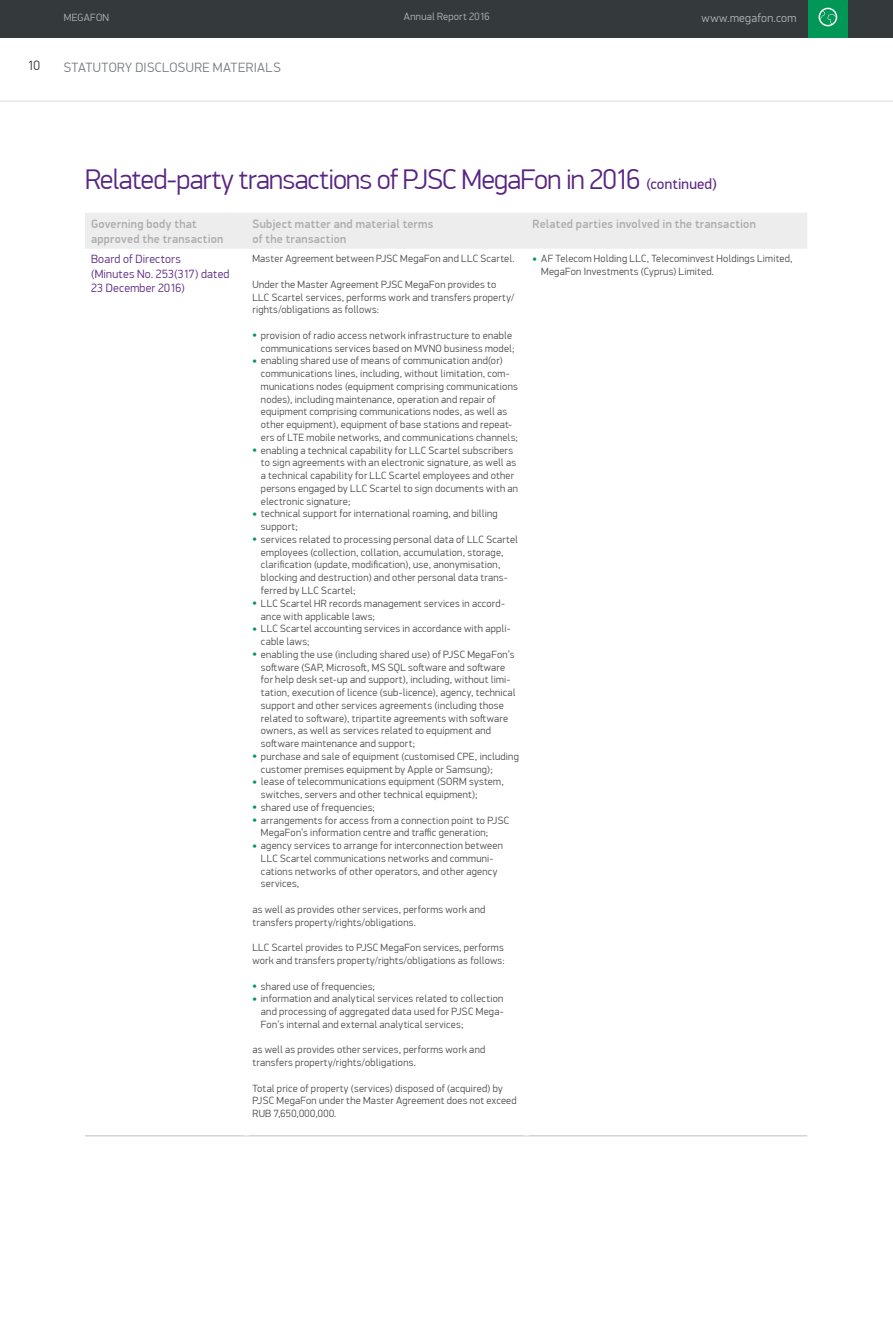
<style>
.page{position:relative;width:893px;height:1319px;background:#fff}
.page>*{position:absolute;margin:0;border:0;box-sizing:border-box;transform-origin:0 0}
.t1{font:300 28.5px "PF Din Display Pro";letter-spacing:-.025em;color:#582583}
.t2{font:300 13.5px "PF Din Display Pro";letter-spacing:.03em;color:#767c7f}
.t3{font:300 13.5px "PF Din Display Pro";color:#34393b}
.t4{font:500 12px/15px "PF Din Display Pro";letter-spacing:.02em;color:#adadad}
.t5{font:300 12px/14.2px "PF Din Display Pro";letter-spacing:.02em;color:#582583}
.t6{font:300 12px "PF Din Display Pro";letter-spacing:.025em;color:#b2b7ba}
.t7{font:300 10.5px/12.8px "PF Din Display Pro";letter-spacing:.025em;color:#4a4a49}
.t8{font:300 10.5px "PF Din Display Pro";letter-spacing:.025em;color:#b2b7ba}
.s1{font-weight:400;font-size:15px}
.s2{font-size:5.25px;color:#009757}
</style>
<div class="page">
<div style="left:0;top:0;width:893px;height:38px;background:#34393b"></div>
<div style="left:808px;top:0;width:39px;height:38px;background:#009757"></div>
<svg style="left:819px;top:8px;width:18px;height:18px"></svg>
<hr style="left:0;top:101px;width:893px;height:1px;background:#dadada">
<div style="left:85px;top:213px;width:722px;height:36px;background:#ededed"></div>
<hr style="left:85px;top:1135px;width:161px;height:1px;background:#bebebe">
<hr style="left:246px;top:1135px;width:281px;height:1px;background:#bebebe">
<hr style="left:527px;top:1135px;width:280px;height:1px;background:#bebebe">
<p class="t8" style="left:404px;top:11px;width:87px">Annual Report 2016</p>
<p class="t8" style="left:64px;top:12px;width:47px">MEGAFON</p>
<p class="t6" style="left:702px;top:11px;width:96px">www.megafon.com</p>
<p class="t3" style="left:27px;top:58px;width:14px">10</p>
<p class="t2" style="left:64px;top:59px;width:218px">STATUTORY DISCLOSURE MATERIALS</p>
<h1 class="t1" style="left:85px;top:163px;width:633px">Related-party transactions of PJSC MegaFon in 2016 <span class="s1">(continued)</span></h1>
<p class="t4" style="left:91px;top:216px;width:134px">Governing body that approved the transaction</p>
<p class="t4" style="left:252px;top:216px;width:183px">Subject matter and material terms of the transaction</p>
<p class="t4" style="left:533px;top:216px;width:225px">Related parties involved in the transaction</p>
<p class="t5" style="left:91px;top:252px;width:140px">Board of Directors<br>(Minutes No. 253(317) dated<br>23 December 2016)</p>
<p class="t7" style="left:252px;top:252px;width:264px">Master Agreement between PJSC MegaFon and LLC Scartel.</p>
<p class="t7" style="left:541px;top:252px;width:253px;text-indent:-9px"><span class="s2">●</span> AF Telecom Holding LLC, Telecominvest Holdings Limited,<br>MegaFon Investments (Cyprus) Limited.</p>
<p class="t7" style="left:252px;top:278px;width:263px">Under the Master Agreement PJSC MegaFon provides to<br>LLC Scartel services, performs work and transfers property/ rights/obligations as follows:</p>
<p class="t7" style="left:252px;top:329px;width:264px;text-align:right"><span class="s2">●</span> provision of radio access network infrastructure to enable communications services based on MVNO business model;</p>
<p class="t7" style="left:261px;top:354px;width:259px;text-indent:-9px"><span class="s2">●</span> enabling shared use of means of communication and(or) communications lines, including, without limitation, com&shy;munications nodes (equipment comprising communications nodes), including maintenance, operation and repair of equipment comprising communications nodes, as well as other equipment), equipment of base stations and repeat&shy;ers of LTE mobile networks, and communications channels;</p>
<p class="t7" style="left:261px;top:444px;width:259px;text-indent:-9px"><span class="s2">●</span> enabling a technical capability for LLC Scartel subscribers to sign agreements with an electronic signature, as well as a technical capability for LLC Scartel employees and other persons engaged by LLC Scartel to sign documents with an electronic signature;</p>
<p class="t7" style="left:261px;top:507px;width:238px;text-indent:-9px"><span class="s2">●</span> technical support for international roaming, and billing support;</p>
<p class="t7" style="left:261px;top:533px;width:259px;text-indent:-9px"><span class="s2">●</span> services related to processing personal data of LLC Scartel employees (collection, collation, accumulation, storage, clarification (update, modification), use, anonymisation, blocking and destruction) and other personal data trans&shy;ferred by LLC Scartel;</p>
<p class="t7" style="left:261px;top:597px;width:246px;text-indent:-9px"><span class="s2">●</span> LLC Scartel HR records management services in accord&shy;ance with applicable laws;</p>
<p class="t7" style="left:261px;top:622px;width:251px;text-indent:-9px"><span class="s2">●</span> LLC Scartel accounting services in accordance with appli&shy;cable laws;</p>
<p class="t7" style="left:261px;top:648px;width:256px;text-indent:-9px"><span class="s2">●</span> enabling the use (including shared use) of PJSC MegaFon’s software (SAP, Microsoft, MS SQL software and software for help desk set-up and support), including, without limi&shy;tation, execution of licence (sub-licence), agency, technical support and other services agreements (including those related to software), tripartite agreements with software owners, as well as services related to equipment and software maintenance and support;</p>
<p class="t7" style="left:261px;top:750px;width:259px;text-indent:-9px"><span class="s2">●</span> purchase and sale of equipment (customised CPE, including customer premises equipment by Apple or Samsung);</p>
<p class="t7" style="left:261px;top:775px;width:244px;text-indent:-9px"><span class="s2">●</span> lease of telecommunications equipment (SORM system, switches, servers and other technical equipment);</p>
<p class="t7" style="left:252px;top:801px;width:124px"><span class="s2">●</span> shared use of frequencies;</p>
<p class="t7" style="left:261px;top:813px;width:250px;text-indent:-9px"><span class="s2">●</span> arrangements for access from a connection point to PJSC<br>MegaFon’s information centre and traffic generation;</p>
<p class="t7" style="left:261px;top:839px;width:243px;text-indent:-9px"><span class="s2">●</span> agency services to arrange for interconnection between LLC Scartel communications networks and communi&shy;cations networks of other operators, and other agency services,</p>
<p class="t7" style="left:252px;top:903px;width:234px">as well as provides other services, performs work and transfers property/rights/obligations.</p>
<p class="t7" style="left:252px;top:941px;width:254px">LLC Scartel provides to PJSC MegaFon services, performs work and transfers property/rights/obligations as follows:</p>
<p class="t7" style="left:252px;top:979px;width:124px"><span class="s2">●</span> shared use of frequencies;</p>
<p class="t7" style="left:261px;top:992px;width:244px;text-align:justify;text-indent:-9px"><span class="s2">●</span> information and analytical services related to collection and processing of aggregated data used for PJSC Mega-Fon’s internal and external analytical services;</p>
<p class="t7" style="left:252px;top:1043px;width:234px">as well as provides other services, performs work and transfers property/rights/obligations.</p>
<p class="t7" style="left:252px;top:1081px;width:266px">Total price of property (services) disposed of (acquired) by<br>PJSC MegaFon under the Master Agreement does not exceed<br>RUB 7,650,000,000.</p>
</div>
